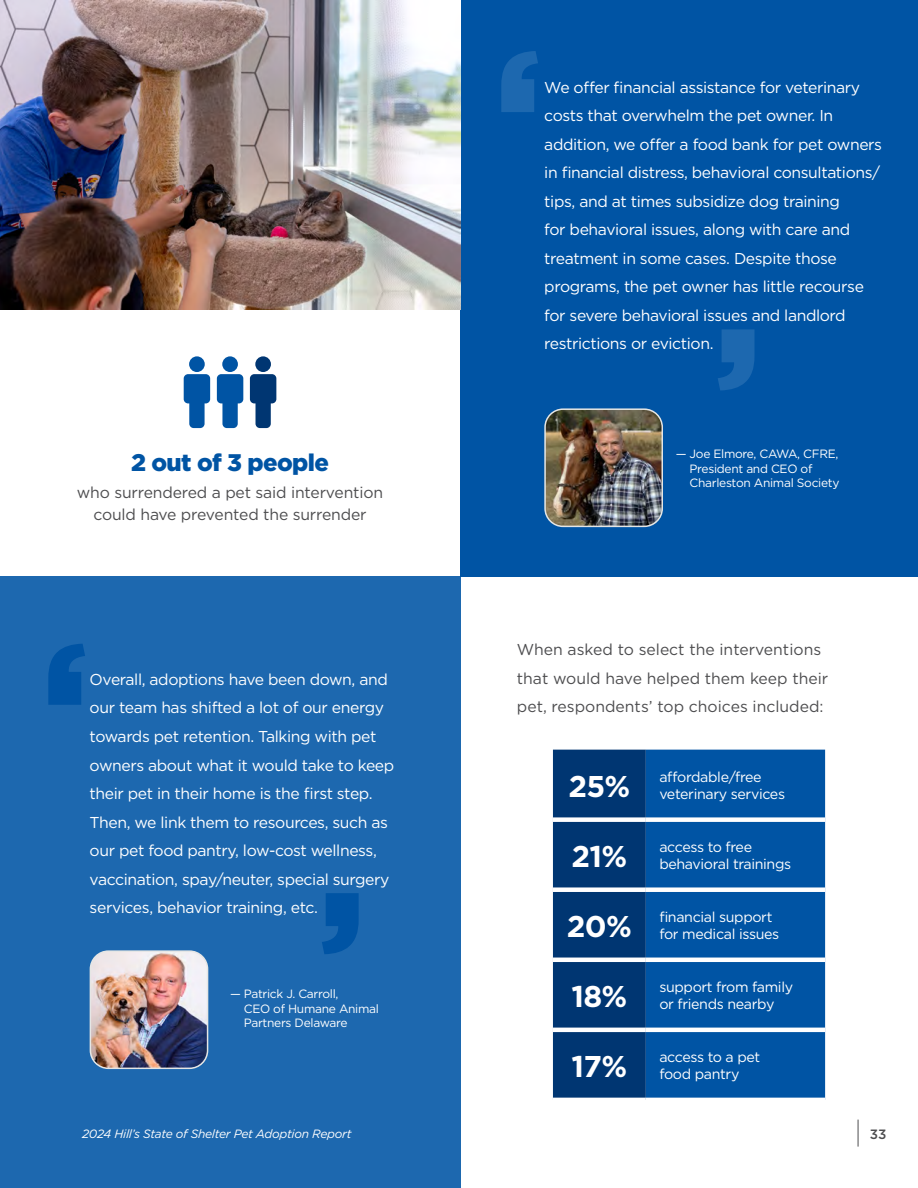
<style>
.page{position:relative;width:918px;height:1188px;background:#fff}
.page>*{position:absolute;margin:0;border:0;box-sizing:border-box;transform-origin:0 0}
.t1{font:700 30px "Gotham";letter-spacing:-.025em;color:#fff}
.t2{font:900 24px "Gotham";letter-spacing:-.025em;color:#0054a4}
.t3{font:15.75px/28.5px "Gotham";letter-spacing:-.025em;color:#fff}
.t4{font:15.75px/28.5px "Gotham";letter-spacing:-.005em;color:#4d4d4f;text-align:center}
.t5{font:14.25px/17.1px "Gotham";letter-spacing:-.025em;color:#fff}
.t6{font:500 13.5px "Gotham";color:#4d4d4f}
.t7{font:12px/14.4px "Gotham";letter-spacing:-.025em;color:#fff}
.t8{font:italic 12px "Gotham";letter-spacing:-.025em;color:#fff}
</style>
<div class="page">
<div style="left:0;top:577px;width:460px;height:611px;background:#1d68af"></div>
<div style="left:460px;top:0;width:458px;height:577px;background:#0054a4"></div>
<svg style="left:184px;top:356px;width:26px;height:72px"></svg>
<svg style="left:217px;top:356px;width:26px;height:72px"></svg>
<svg style="left:250px;top:356px;width:26px;height:72px"></svg>
<div style="left:553px;top:750px;width:93px;height:348px;background:#003672"></div>
<div style="left:646px;top:750px;width:179px;height:348px;background:#0054a4"></div>
<div style="left:553px;top:817px;width:93px;height:5px;background:#fff"></div>
<div style="left:646px;top:817px;width:179px;height:5px;background:#fff"></div>
<div style="left:553px;top:887px;width:93px;height:5px;background:#fff"></div>
<div style="left:646px;top:887px;width:179px;height:5px;background:#fff"></div>
<hr style="left:553px;top:958px;width:93px;height:4px;background:#fff">
<hr style="left:646px;top:958px;width:179px;height:4px;background:#fff">
<hr style="left:553px;top:1028px;width:93px;height:4px;background:#fff">
<hr style="left:646px;top:1028px;width:179px;height:4px;background:#fff">
<svg style="left:858px;top:1120px;width:1px;height:27px"></svg>
<img style="left:547px;top:411px;width:115px;height:115px">
<div style="left:544px;top:408px;width:119px;height:119px;border:2px solid #e5e6e5;border-radius:18px"></div>
<svg style="left:501px;top:51px;width:37px;height:61px"></svg>
<svg style="left:718px;top:329px;width:37px;height:62px"></svg>
<svg style="left:48px;top:644px;width:37px;height:61px"></svg>
<svg style="left:322px;top:893px;width:37px;height:61px"></svg>
<img style="left:90px;top:953px;width:118px;height:115px">
<div style="left:90px;top:950px;width:118px;height:119px;border:2px solid #e5e6e5;border-radius:18px"></div>
<img style="left:0;top:0;width:460px;height:309px">
<h2 class="t2" style="left:131px;top:446px;width:199px">2 out of 3 people</h2>
<p class="t4" style="left:77px;top:481px;width:308px;line-height:22.5px">who surrendered a pet said intervention could have prevented the surrender</p>
<p class="t3" style="left:90px;top:665px;width:306px">Overall, adoptions have been down, and our team has shifted a lot of our energy towards pet retention. Talking with pet owners about what it would take to keep their pet in their home is the first step.<br>Then, we link them to resources, such as our pet food pantry, low-cost wellness, vaccination, spay/neuter, special surgery services, behavior training, etc.</p>
<p class="t7" style="left:244px;top:987px;width:137px;text-indent:-14px">— Patrick J. Carroll,<br>CEO of Humane Animal<br>Partners Delaware</p>
<p class="t8" style="left:82px;top:1126px;width:271px">2024 Hill’s State of Shelter Pet Adoption Report</p>
<p class="t3" style="left:544px;top:72px;width:339px">We offer financial assistance for veterinary costs that overwhelm the pet owner. In addition, we offer a food bank for pet owners in financial distress, behavioral consultations/ tips, and at times subsidize dog training<br>for behavioral issues, along with care and treatment in some cases. Despite those programs, the pet owner has little recourse for severe behavioral issues and landlord restrictions or eviction.</p>
<p class="t7" style="left:690px;top:446px;width:152px;text-indent:-14px">— Joe Elmore, CAWA, CFRE,<br>President and CEO of<br>Charleston Animal Society</p>
<p class="t4" style="left:517px;top:635px;width:313px;text-align:left">When asked to select the interventions that would have helped them keep their pet, respondents’ top choices included:</p>
<h1 class="t1" style="left:568px;top:766px;width:63px">25%</h1>
<p class="t5" style="left:659px;top:768px;width:127px">affordable/free veterinary services</p>
<h1 class="t1" style="left:572px;top:836px;width:57px">21%</h1>
<p class="t5" style="left:659px;top:838px;width:133px">access to free behavioral trainings</p>
<h1 class="t1" style="left:567px;top:906px;width:66px">20%</h1>
<p class="t5" style="left:659px;top:908px;width:121px">financial support for medical issues</p>
<h1 class="t1" style="left:571px;top:976px;width:57px">18%</h1>
<p class="t5" style="left:659px;top:978px;width:135px">support from family or friends nearby</p>
<h1 class="t1" style="left:572px;top:1046px;width:57px">17%</h1>
<p class="t5" style="left:659px;top:1048px;width:103px">access to a pet food pantry</p>
<p class="t6" style="left:870px;top:1125px;width:18px">33</p>
</div>
